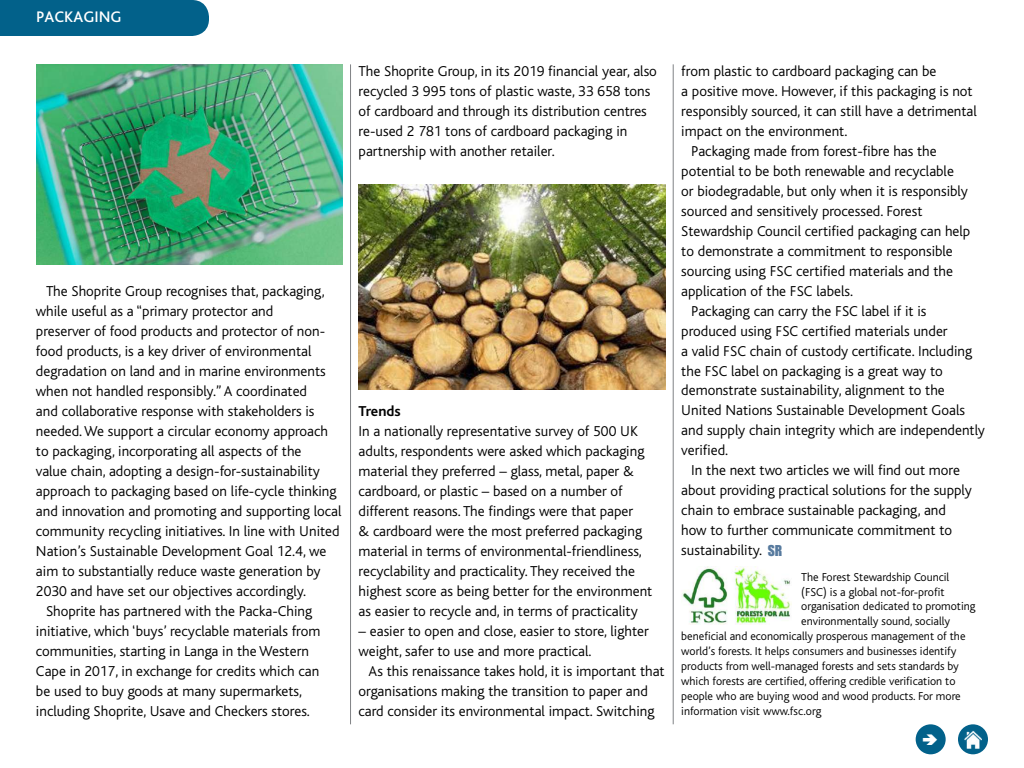
<style>
.page{position:relative;width:1024px;height:768px;background:#fff}
.page>*{position:absolute;margin:0;border:0;box-sizing:border-box;transform-origin:0 0}
.t1{font:500 16px "Bliss Pro";color:#fff}
.t2{font:300 15px/20px "Bliss";color:#000}
.t3{font:700 15px "Bliss";color:#000}
.t4{font:300 12px "Bliss";color:#000}
.s1{font-family:"Impact";font-weight:400;font-size:13.8px;color:#577a9e}
</style>
<div class="page">
<img style="left:36px;top:64px;width:307px;height:200px">
<div style="left:0;top:0;width:209px;height:36px;background:#02618a"></div>
<div style="left:916px;top:724px;width:30px;height:30px;background:#02618a;border-radius:50%"></div>
<div style="left:958px;top:724px;width:30px;height:30px;background:#02618a;border-radius:50%"></div>
<img style="left:964px;top:730px;width:18px;height:18px">
<hr style="left:350px;top:64px;width:1px;height:660px;background:#808285">
<hr style="left:673px;top:64px;width:1px;height:660px;background:#808285">
<img style="left:682px;top:567px;width:110px;height:57px">
<img style="left:359px;top:184px;width:307px;height:205px">
<p class="t1" style="left:36px;top:6px;width:87px">PACKAGING</p>
<p class="t2" style="left:46px;top:281px;width:280px">The Shoprite Group recognises that, packaging,</p>
<p class="t2" style="left:36px;top:301px;width:239px">while useful as a “primary protector and</p>
<p class="t2" style="left:36px;top:321px;width:289px">preserver of food products and protector of non-</p>
<p class="t2" style="left:36px;top:341px;width:277px">food products, is a key driver of environmental</p>
<p class="t2" style="left:36px;top:361px;width:291px">degradation on land and in marine environments</p>
<p class="t2" style="left:36px;top:381px;width:273px">when not handled responsibly.” A coordinated</p>
<p class="t2" style="left:36px;top:401px;width:280px">and collaborative response with stakeholders is</p>
<p class="t2" style="left:36px;top:421px;width:294px">needed. We support a circular economy approach</p>
<p class="t2" style="left:36px;top:441px;width:267px">to packaging, incorporating all aspects of the</p>
<p class="t2" style="left:36px;top:461px;width:285px">value chain, adopting a design-for-sustainability</p>
<p class="t2" style="left:36px;top:481px;width:302px">approach to packaging based on life-cycle thinking</p>
<p class="t2" style="left:36px;top:501px;width:307px">and innovation and promoting and supporting local</p>
<p class="t2" style="left:36px;top:521px;width:305px">community recycling initiatives. In line with United</p>
<p class="t2" style="left:36px;top:541px;width:292px">Nation’s Sustainable Development Goal 12.4, we</p>
<p class="t2" style="left:36px;top:561px;width:286px">aim to substantially reduce waste generation by</p>
<p class="t2" style="left:36px;top:581px;width:272px">2030 and have set our objectives accordingly.</p>
<p class="t2" style="left:46px;top:601px;width:268px">Shoprite has partnered with the Packa-Ching</p>
<p class="t2" style="left:36px;top:621px;width:286px">initiative, which ‘buys’ recyclable materials from</p>
<p class="t2" style="left:36px;top:641px;width:274px">communities, starting in Langa in the Western</p>
<p class="t2" style="left:36px;top:661px;width:285px">Cape in 2017, in exchange for credits which can</p>
<p class="t2" style="left:36px;top:681px;width:268px">be used to buy goods at many supermarkets,</p>
<p class="t2" style="left:36px;top:701px;width:275px">including Shoprite, Usave and Checkers stores.</p>
<p class="t2" style="left:359px;top:61px;width:300px">The Shoprite Group, in its 2019 financial year, also recycled 3 995 tons of plastic waste, 33 658 tons of cardboard and through its distribution centres re-used 2 781 tons of cardboard packaging in partnership with another retailer.</p>
<p class="t3" style="left:359px;top:403px;width:44px">Trends</p>
<p class="t2" style="left:359px;top:421px;width:295px">In a nationally representative survey of 500 UK adults, respondents were asked which packaging material they preferred – glass, metal, paper &amp; cardboard, or plastic – based on a number of different reasons. The findings were that paper<br>&amp; cardboard were the most preferred packaging material in terms of environmental-friendliness, recyclability and practicality. They received the highest score as being better for the environment as easier to recycle and, in terms of practicality</p>
<p class="t2" style="left:359px;top:621px;width:292px">– easier to open and close, easier to store, lighter weight, safer to use and more practical.</p>
<p class="t2" style="left:359px;top:661px;width:308px;text-indent:10px">As this renaissance takes hold, it is important that organisations making the transition to paper and card consider its environmental impact. Switching</p>
<p class="t2" style="left:681px;top:61px;width:257px">from plastic to cardboard packaging can be</p>
<p class="t2" style="left:681px;top:81px;width:293px">a positive move. However, if this packaging is not</p>
<p class="t2" style="left:681px;top:101px;width:297px">responsibly sourced, it can still have a detrimental</p>
<p class="t2" style="left:681px;top:121px;width:168px">impact on the environment.</p>
<p class="t2" style="left:691px;top:141px;width:247px">Packaging made from forest-fibre has the</p>
<p class="t2" style="left:681px;top:161px;width:274px">potential to be both renewable and recyclable</p>
<p class="t2" style="left:681px;top:181px;width:288px">or biodegradable, but only when it is responsibly</p>
<p class="t2" style="left:681px;top:201px;width:243px">sourced and sensitively processed. Forest</p>
<p class="t2" style="left:681px;top:221px;width:291px">Stewardship Council certified packaging can help</p>
<p class="t2" style="left:681px;top:241px;width:273px">to demonstrate a commitment to responsible</p>
<p class="t2" style="left:681px;top:261px;width:273px">sourcing using FSC certified materials and the</p>
<p class="t2" style="left:681px;top:281px;width:173px">application of the FSC labels.</p>
<p class="t2" style="left:691px;top:301px;width:237px">Packaging can carry the FSC label if it is</p>
<p class="t2" style="left:681px;top:321px;width:268px">produced using FSC certified materials under</p>
<p class="t2" style="left:681px;top:341px;width:292px">a valid FSC chain of custody certificate. Including</p>
<p class="t2" style="left:681px;top:361px;width:263px">the FSC label on packaging is a great way to</p>
<p class="t2" style="left:681px;top:381px;width:265px">demonstrate sustainability, alignment to the</p>
<p class="t2" style="left:681px;top:401px;width:285px">United Nations Sustainable Development Goals</p>
<p class="t2" style="left:681px;top:421px;width:305px">and supply chain integrity which are independently</p>
<p class="t2" style="left:681px;top:441px;width:48px">verified.</p>
<p class="t2" style="left:691px;top:461px;width:270px">In the next two articles we will find out more</p>
<p class="t2" style="left:681px;top:481px;width:292px">about providing practical solutions for the supply</p>
<p class="t2" style="left:681px;top:501px;width:266px">chain to embrace sustainable packaging, and</p>
<p class="t2" style="left:681px;top:521px;width:272px">how to further communicate commitment to</p>
<p class="t2" style="left:681px;top:541px;width:102px">sustainability. <span class="s1">SR</span></p>
<p class="t4" style="left:801px;top:570px;width:150px">The Forest Stewardship Council</p>
<p class="t4" style="left:801px;top:585px;width:145px">(FSC) is a global not-for-profit</p>
<p class="t4" style="left:801px;top:600px;width:176px">organisation dedicated to promoting</p>
<p class="t4" style="left:801px;top:615px;width:150px">environmentally sound, socially</p>
<p class="t4" style="left:681px;top:630px;width:286px">beneficial and economically prosperous management of the</p>
<p class="t4" style="left:681px;top:645px;width:277px">world’s forests. It helps consumers and businesses identify</p>
<p class="t4" style="left:681px;top:660px;width:279px">products from well-managed forests and sets standards by</p>
<p class="t4" style="left:681px;top:675px;width:276px">which forests are certified, offering credible verification to</p>
<p class="t4" style="left:681px;top:690px;width:281px">people who are buying wood and wood products. For more</p>
<p class="t4" style="left:681px;top:705px;width:142px">information visit www.fsc.org</p>
</div>
